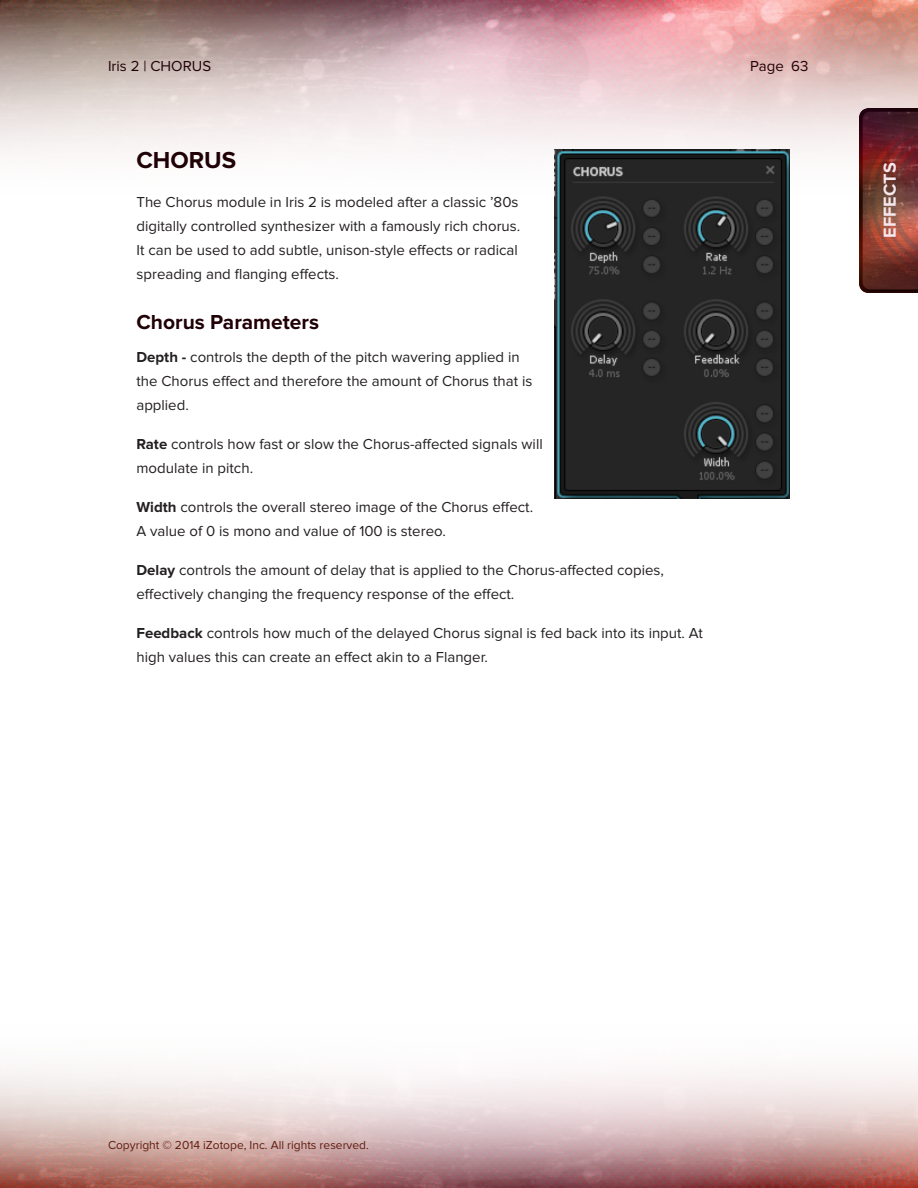
<style>
.page{position:relative;width:918px;height:1188px;background:#fff}
.page>*{position:absolute;margin:0;border:0;box-sizing:border-box;transform-origin:0 0}
.heading_2{font:700 24px "Proxima Nova";color:#200106}
.heading_3{font:700 21px "Proxima Nova";color:#200106}
.t1{font:700 18px "Proxima Nova";color:#f5e7ed}
.t2{font:15px/24px "Proxima Nova";color:#231f20}
.t3{font:15px "Proxima Nova";color:#200106}
.t4{font:12px "Proxima Nova";color:#601c11}
.s1{font-weight:700}
</style>
<div class="page">
<img style="left:0;top:1069px;width:918px;height:119px">
<img style="left:0;top:0;width:918px;height:209px">
<img style="left:860px;top:108px;width:58px;height:184px">
<img style="left:555px;top:149px;width:235px;height:349px">
<p class="t3" style="left:108px;top:57px;width:105px">Iris 2 | CHORUS</p>
<p class="t3" style="left:750px;top:57px;width:60px">Page 63</p>
<p class="heading_2" style="left:136px;top:147px;width:101px">CHORUS</p>
<p class="t2" style="left:136px;top:191px;width:384px;text-align:justify">The Chorus module in Iris 2 is modeled after a classic ’80s digitally controlled synthesizer with a famously rich chorus.<br>It can be used to add subtle, unison-style effects or radical spreading and flanging effects.</p>
<p class="heading_3" style="left:136px;top:310px;width:184px">Chorus Parameters</p>
<p class="t2" style="left:136px;top:346px;width:397px"><span class="s1">Depth -</span> controls the depth of the pitch wavering applied in the Chorus effect and therefore the amount of Chorus that is applied.</p>
<p class="t2" style="left:136px;top:433px;width:408px"><span class="s1">Rate</span> controls how fast or slow the Chorus-affected signals will modulate in pitch.</p>
<p class="t2" style="left:136px;top:496px;width:396px"><span class="s1">Width</span> controls the overall stereo image of the Chorus effect.<br>A value of 0 is mono and value of 100 is stereo.</p>
<p class="t2" style="left:136px;top:559px;width:529px"><span class="s1">Delay</span> controls the amount of delay that is applied to the Chorus-affected copies, effectively changing the frequency response of the effect.</p>
<p class="t2" style="left:136px;top:622px;width:568px"><span class="s1">Feedback</span> controls how much of the delayed Chorus signal is fed back into its input. At high values this can create an effect akin to a Flanger.</p>
<p class="t1" style="left:879px;top:238px;width:77px;rotate:-90deg">EFFECTS</p>
<p class="t4" style="left:108px;top:1139px;width:261px">Copyright © 2014 iZotope, Inc. All rights reserved.</p>
</div>
